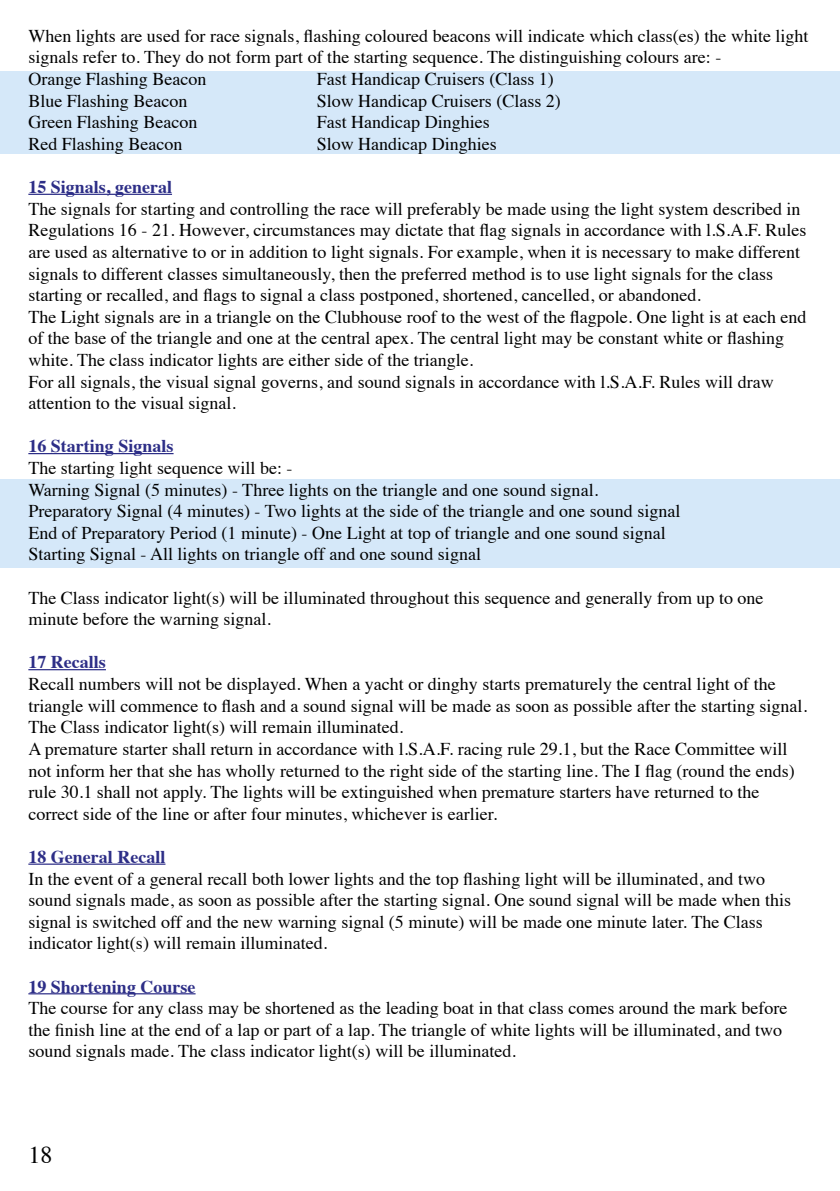
<style>
.page{position:relative;width:840px;height:1191px;background:#fff}
.page>*{position:absolute;margin:0;border:0;box-sizing:border-box;transform-origin:0 0}
.t1{font:24px "Times";color:#000}
.t2{font:18px/21.6px "Times";color:#000}
.t3{font:700 18px "Times";color:#2d2e87}
</style>
<div class="page">
<div style="left:0;top:479px;width:839px;height:88px;background:#d5e8f9"></div>
<div style="left:0;top:71px;width:839px;height:83px;background:#d5e8f9"></div>
<hr style="left:28px;top:194px;width:144px;height:1px;background:#2d2e87">
<hr style="left:28px;top:453px;width:145px;height:1px;background:#2d2e87">
<hr style="left:28px;top:669px;width:78px;height:1px;background:#2d2e87">
<hr style="left:28px;top:863px;width:137px;height:1px;background:#2d2e87">
<hr style="left:28px;top:993px;width:167px;height:1px;background:#2d2e87">
<p class="t2" style="left:28px;top:23px;width:781px">When lights are used for race signals, flashing coloured beacons will indicate which class(es) the white light signals refer to. They do not form part of the starting sequence. The distinguishing colours are: -<br>Orange Flashing Beacon</p>
<p class="t2" style="left:316px;top:67px;width:238px">Fast Handicap Cruisers (Class 1)</p>
<p class="t2" style="left:28px;top:88px;width:160px">Blue Flashing Beacon</p>
<p class="t2" style="left:316px;top:88px;width:245px">Slow Handicap Cruisers (Class 2)</p>
<p class="t2" style="left:28px;top:110px;width:170px">Green Flashing Beacon</p>
<p class="t2" style="left:316px;top:110px;width:174px">Fast Handicap Dinghies</p>
<p class="t2" style="left:28px;top:131px;width:155px">Red Flashing Beacon</p>
<p class="t2" style="left:316px;top:131px;width:181px">Slow Handicap Dinghies</p>
<p class="t3" style="left:28px;top:170px;width:145px">15 Signals, general</p>
<p class="t2" style="left:28px;top:196px;width:779px">The signals for starting and controlling the race will preferably be made using the light system described in Regulations 16 - 21. However, circumstances may dictate that flag signals in accordance with l.S.A.F. Rules are used as alternative to or in addition to light signals. For example, when it is necessary to make different signals to different classes simultaneously, then the preferred method is to use light signals for the class starting or recalled, and flags to signal a class postponed, shortened, cancelled, or abandoned.<br>The Light signals are in a triangle on the Clubhouse roof to the west of the flagpole. One light is at each end of the base of the triangle and one at the central apex. The central light may be constant white or flashing white. The class indicator lights are either side of the triangle.<br>For all signals, the visual signal governs, and sound signals in accordance with l.S.A.F. Rules will draw attention to the visual signal.</p>
<p class="t3" style="left:28px;top:429px;width:147px">16 Starting Signals</p>
<p class="t2" style="left:28px;top:455px;width:653px">The starting light sequence will be: -<br>Warning Signal (5 minutes) - Three lights on the triangle and one sound signal.<br>Preparatory Signal (4 minutes) - Two lights at the side of the triangle and one sound signal End of Preparatory Period (1 minute) - One Light at top of triangle and one sound signal Starting Signal - All lights on triangle off and one sound signal</p>
<p class="t2" style="left:28px;top:585px;width:736px">The Class indicator light(s) will be illuminated throughout this sequence and generally from up to one minute before the warning signal.</p>
<p class="t3" style="left:28px;top:645px;width:79px">17 Recalls</p>
<p class="t2" style="left:28px;top:671px;width:779px">Recall numbers will not be displayed. When a yacht or dinghy starts prematurely the central light of the triangle will commence to flash and a sound signal will be made as soon as possible after the starting signal.<br>The Class indicator light(s) will remain illuminated.<br>A premature starter shall return in accordance with l.S.A.F. racing rule 29.1, but the Race Committee will not inform her that she has wholly returned to the right side of the starting line. The I flag (round the ends) rule 30.1 shall not apply. The lights will be extinguished when premature starters have returned to the correct side of the line or after four minutes, whichever is earlier.</p>
<p class="t3" style="left:28px;top:839px;width:138px">18 General Recall</p>
<p class="t2" style="left:28px;top:866px;width:763px">In the event of a general recall both lower lights and the top flashing light will be illuminated, and two sound signals made, as soon as possible after the starting signal. One sound signal will be made when this signal is switched off and the new warning signal (5 minute) will be made one minute later. The Class indicator light(s) will remain illuminated.</p>
<p class="t3" style="left:28px;top:969px;width:169px">19 Shortening Course</p>
<p class="t2" style="left:28px;top:995px;width:760px">The course for any class may be shortened as the leading boat in that class comes around the mark before the finish line at the end of a lap or part of a lap. The triangle of white lights will be illuminated, and two sound signals made. The class indicator light(s) will be illuminated.</p>
<h1 class="t1" style="left:28px;top:1132px;width:25px">18</h1>
</div>
